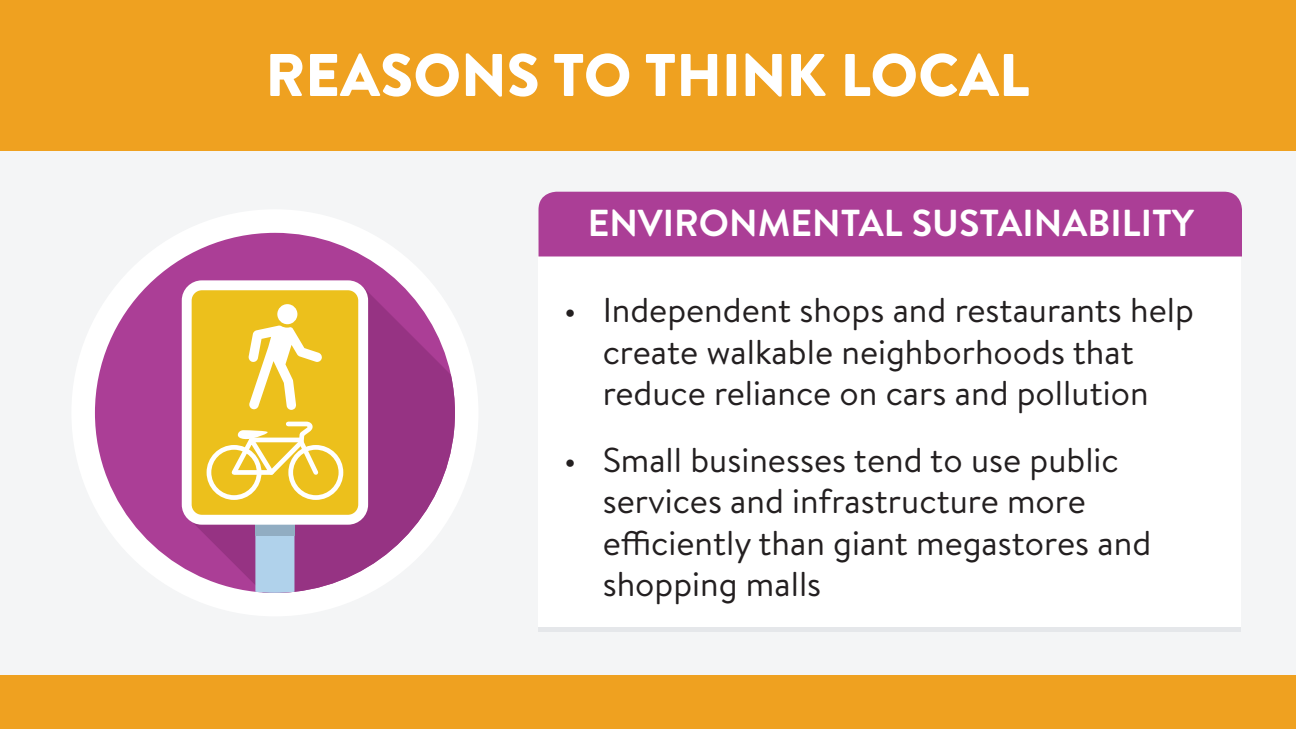
<style>
.page{position:relative;width:1296px;height:729px;background:#f4f5f6}
.page>*{position:absolute;margin:0;border:0;box-sizing:border-box;transform-origin:0 0}
.t1{font:900 60px "Brandon Text";color:#fff}
.t2{font:700 37.5px "Brandon Text";color:#fff}
.t3{font:34.5px/41.4px "Brandon Text";color:#231f20}
</style>
<div class="page">
<div style="left:0;top:675px;width:1296px;height:54px;background:#efa120"></div>
<div style="left:538px;top:626px;width:703px;height:6px;background:#e5e7ea"></div>
<div style="left:538px;top:240px;width:703px;height:386px;background:#fff"></div>
<div style="left:538px;top:192px;width:704px;height:64px;background:#ab3e96"></div>
<div style="left:71px;top:209px;width:407px;height:407px;background:#fff;border-radius:50%"></div>
<svg style="left:95px;top:233px;width:309px;height:339px;fill:#ab3e96"></svg>
<svg style="left:191px;top:287px;width:264px;height:305px;fill:#963383"></svg>
<div style="left:255px;top:536px;width:39px;height:57px;background:#b0d2eb"></div>
<div style="left:255px;top:524px;width:39px;height:12px;background:#91adc2"></div>
<div style="left:187px;top:285px;width:176px;height:235px;background:#ecc01c;border-radius:15px"></div>
<div style="left:182px;top:280px;width:186px;height:245px;border:10px solid #fff;border-radius:15px"></div>
<div style="left:277px;top:304px;width:20px;height:20px;background:#fff;border-radius:50%"></div>
<svg style="left:248px;top:325px;width:74px;height:85px"></svg>
<div style="left:207px;top:445px;width:55px;height:55px;border:5px solid #fff;border-radius:50%"></div>
<div style="left:288px;top:445px;width:55px;height:55px;border:5px solid #fff;border-radius:50%"></div>
<svg style="left:228px;top:421px;width:94px;height:58px"></svg>
<div style="left:0;top:0;width:1296px;height:150px;background:#efa120"></div>
<h1 class="t1" style="left:266px;top:33px;width:766px">REASONS TO THINK LOCAL</h1>
<p class="t2" style="left:588px;top:196px;width:608px">ENVIRONMENTAL SUSTAINABILITY</p>
<p class="t3" style="left:603px;top:288px;width:593px;text-indent:-39px">• Independent shops and restaurants help create walkable neighborhoods that reduce reliance on cars and pollution</p>
<p class="t3" style="left:603px;top:438px;width:550px;text-indent:-39px">• Small businesses tend to use public services and infrastructure more efficiently than giant megastores and shopping malls</p>
</div>
